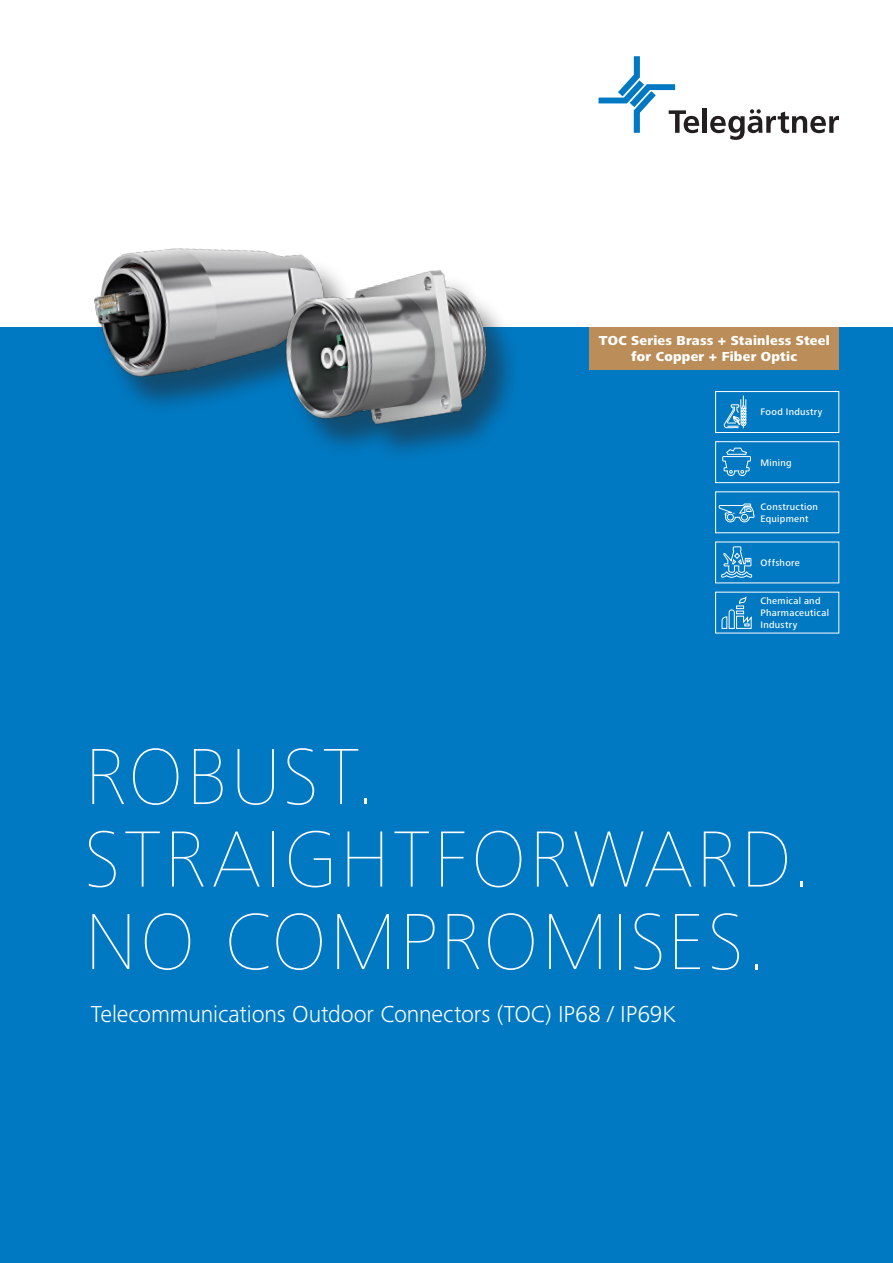
<style>
.page{position:relative;width:893px;height:1263px;background:#fff}
.page>*{position:absolute;margin:0;border:0;box-sizing:border-box;transform-origin:0 0}
.t1{font:900 82.5px "Frutiger Next Pro";letter-spacing:.035em;color:#fff}
.t2{font:300 24px "Frutiger Next Pro";letter-spacing:-.005em;color:#fff}
.t3{font:800 24px "Frutiger Next Pro";color:#fff}
.t4{font:800 13.5px/16.2px "Frutiger Next Pro";letter-spacing:.02em;color:#fff;text-align:center}
.HL{font:500 9.75px/12px "Frutiger Next Pro";letter-spacing:.03em;color:#fff}
</style>
<div class="page">
<div style="left:0;top:327px;width:893px;height:936px;background:#0079c2"></div>
<div style="left:715px;top:391px;width:124px;height:42px;border:1px solid #fff"></div>
<div style="left:715px;top:441px;width:124px;height:42px;border:1px solid #fff"></div>
<svg style="left:722px;top:447px;width:29px;height:29px"></svg>
<svg style="left:718px;top:503px;width:37px;height:20px"></svg>
<svg style="left:721px;top:546px;width:31px;height:32px"></svg>
<svg style="left:721px;top:596px;width:31px;height:33px"></svg>
<svg style="left:724px;top:396px;width:23px;height:33px"></svg>
<img style="left:94px;top:248px;width:136px;height:159px">
<img style="left:230px;top:250px;width:283px;height:204px">
<div style="left:589px;top:327px;width:250px;height:43px;background:#bb8e59"></div>
<div style="left:702px;top:109px;width:5px;height:24px;background:#231f20"></div>
<svg style="left:710px;top:109px;width:129px;height:31px"></svg>
<svg style="left:599px;top:56px;width:100px;height:77px"></svg>
<h2 class="t3" style="left:675px;top:328px;width:89px">HD<sup>3</sup>-ES</h2>
<p class="t4" style="left:599px;top:332px;width:232px">TOC Series Brass + Stainless Steel for Copper + Fiber Optic</p>
<p class="HL" style="left:760px;top:406px;width:64px">Food Industry</p>
<p class="HL" style="left:760px;top:456px;width:33px">Mining</p>
<p class="HL" style="left:760px;top:501px;width:59px">Construction<br>Equipment</p>
<p class="HL" style="left:760px;top:557px;width:41px">Offshore</p>
<p class="HL" style="left:760px;top:595px;width:70px">Chemical and<br>Pharmaceutical<br>Industry</p>
<p class="t1" style="left:85px;top:729px;width:293px">ROBUST.</p>
<p class="t1" style="left:85px;top:812px;width:729px">STRAIGHTFORWARD.</p>
<p class="t1" style="left:85px;top:894px;width:683px">NO COMPROMISES.</p>
<p class="t2" style="left:91px;top:1000px;width:586px">Telecommunications Outdoor Connectors (TOC) IP68 / IP69K</p>
</div>
